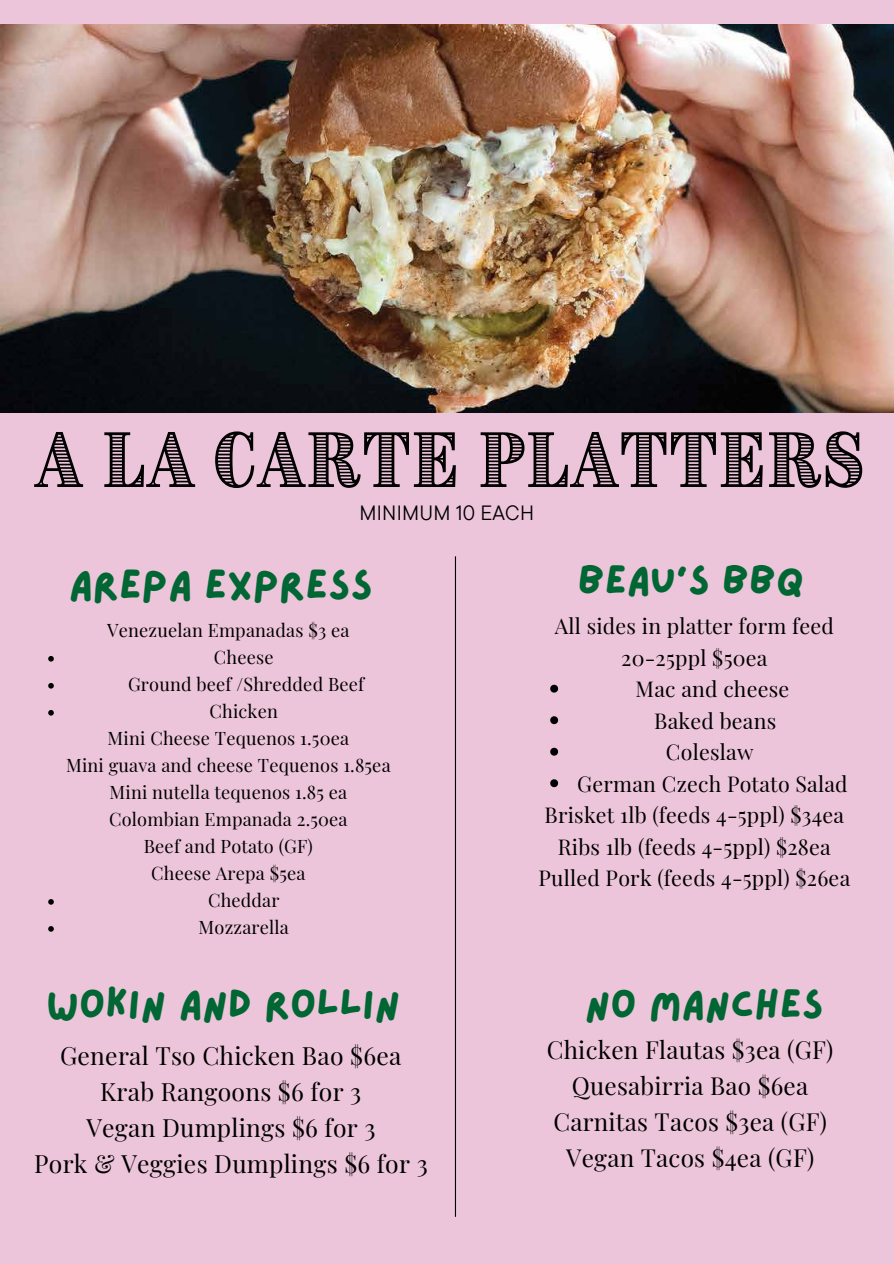
<style>
.page{position:relative;width:894px;height:1264px;background:#fff}
.page>*{position:absolute;margin:0;border:0;box-sizing:border-box;transform-origin:0 0}
.t1{font:67.05px "Brim Narrow Combined 1";color:#000}
.t2{font:41.55px "Lazydog";color:#063}
.t3{font:40.8px "Lazydog";color:#063}
.t4{font:40.5px "Lazydog";color:#063}
.t5{font:24.6px/36px "Playfair Display";letter-spacing:.01em;color:#000;text-align:center}
.t6{font:24.3px/36px "Playfair Display";letter-spacing:.01em;color:#000;text-align:center}
.t7{font:21.3px "Playfair Display";letter-spacing:.01em;color:#000}
.t8{font:20.55px "TT Commons Pro";letter-spacing:.01em;color:#000}
.t9{font:18.15px "Playfair Display";letter-spacing:.01em;color:#000}
</style>
<div class="page">
<div style="left:0;top:0;width:893px;height:1263px;background:#edc5da"></div>
<svg style="left:48px;top:656px;width:6px;height:5px"></svg>
<svg style="left:48px;top:683px;width:6px;height:5px"></svg>
<svg style="left:48px;top:710px;width:6px;height:5px"></svg>
<svg style="left:48px;top:899px;width:6px;height:5px"></svg>
<svg style="left:48px;top:926px;width:6px;height:5px"></svg>
<hr style="left:455px;top:556px;width:1px;height:660px;background:#000">
<img style="left:0;top:24px;width:893px;height:389px">
<svg style="left:550px;top:684px;width:8px;height:8px"></svg>
<svg style="left:550px;top:716px;width:8px;height:8px"></svg>
<svg style="left:550px;top:747px;width:8px;height:8px"></svg>
<svg style="left:550px;top:779px;width:8px;height:8px"></svg>
<h1 class="t1" style="left:34px;top:414px;width:832px">A LA CARTE PLATTERS</h1>
<p class="t8" style="left:359px;top:498px;width:176px">MINIMUM 10 EACH</p>
<h2 class="t2" style="left:69px;top:557px;width:305px">AREPA EXPRESS</h2>
<p class="t9" style="left:107px;top:616px;width:244px">Venezuelan Empanadas $3 ea</p>
<p class="t9" style="left:214px;top:643px;width:61px">Cheese</p>
<p class="t9" style="left:128px;top:670px;width:238px">Ground beef /Shredded Beef</p>
<p class="t9" style="left:209px;top:697px;width:70px">Chicken</p>
<p class="t9" style="left:108px;top:724px;width:243px">Mini Cheese Tequenos 1.50ea</p>
<p class="t9" style="left:66px;top:751px;width:326px">Mini guava and cheese Tequenos 1.85ea</p>
<p class="t9" style="left:109px;top:778px;width:239px">Mini nutella tequenos 1.85 ea</p>
<p class="t9" style="left:109px;top:805px;width:240px">Colombian Empanada 2.50ea</p>
<p class="t9" style="left:144px;top:832px;width:171px">Beef and Potato (GF)</p>
<p class="t9" style="left:151px;top:859px;width:156px">Cheese Arepa $5ea</p>
<p class="t9" style="left:208px;top:886px;width:73px">Cheddar</p>
<p class="t9" style="left:198px;top:913px;width:92px">Mozzarella</p>
<h3 class="t4" style="left:577px;top:553px;width:228px">BEAU'S BBQ</h3>
<p class="t7" style="left:554px;top:609px;width:280px">All sides in platter form feed</p>
<p class="t7" style="left:621px;top:641px;width:147px">20-25ppl $50ea</p>
<p class="t7" style="left:635px;top:672px;width:155px">Mac and cheese</p>
<p class="t7" style="left:654px;top:704px;width:124px">Baked beans</p>
<p class="t7" style="left:665px;top:735px;width:89px">Coleslaw</p>
<p class="t7" style="left:577px;top:767px;width:272px">German Czech Potato Salad</p>
<p class="t7" style="left:544px;top:798px;width:301px">Brisket 1lb (feeds 4-5ppl) $34ea</p>
<p class="t7" style="left:557px;top:830px;width:274px">Ribs 1lb (feeds 4-5ppl) $28ea</p>
<p class="t7" style="left:538px;top:861px;width:313px">Pulled Pork (feeds 4-5ppl) $26ea</p>
<h3 class="t3" style="left:47px;top:976px;width:355px">WOKIN AND ROLLIN</h3>
<h3 class="t4" style="left:584px;top:976px;width:240px">NO MANCHES</h3>
<h3 class="t5" style="left:34px;top:1035px;width:395px">General Tso Chicken Bao $6ea<br>Krab Rangoons $6 for 3<br>Vegan Dumplings $6 for 3<br>Pork &amp; Veggies Dumplings $6 for 3</h3>
<h3 class="t6" style="left:546px;top:1029px;width:288px">Chicken Flautas $3ea (GF)<br>Quesabirria Bao $6ea<br>Carnitas Tacos $3ea (GF)<br>Vegan Tacos $4ea (GF)</h3>
</div>
